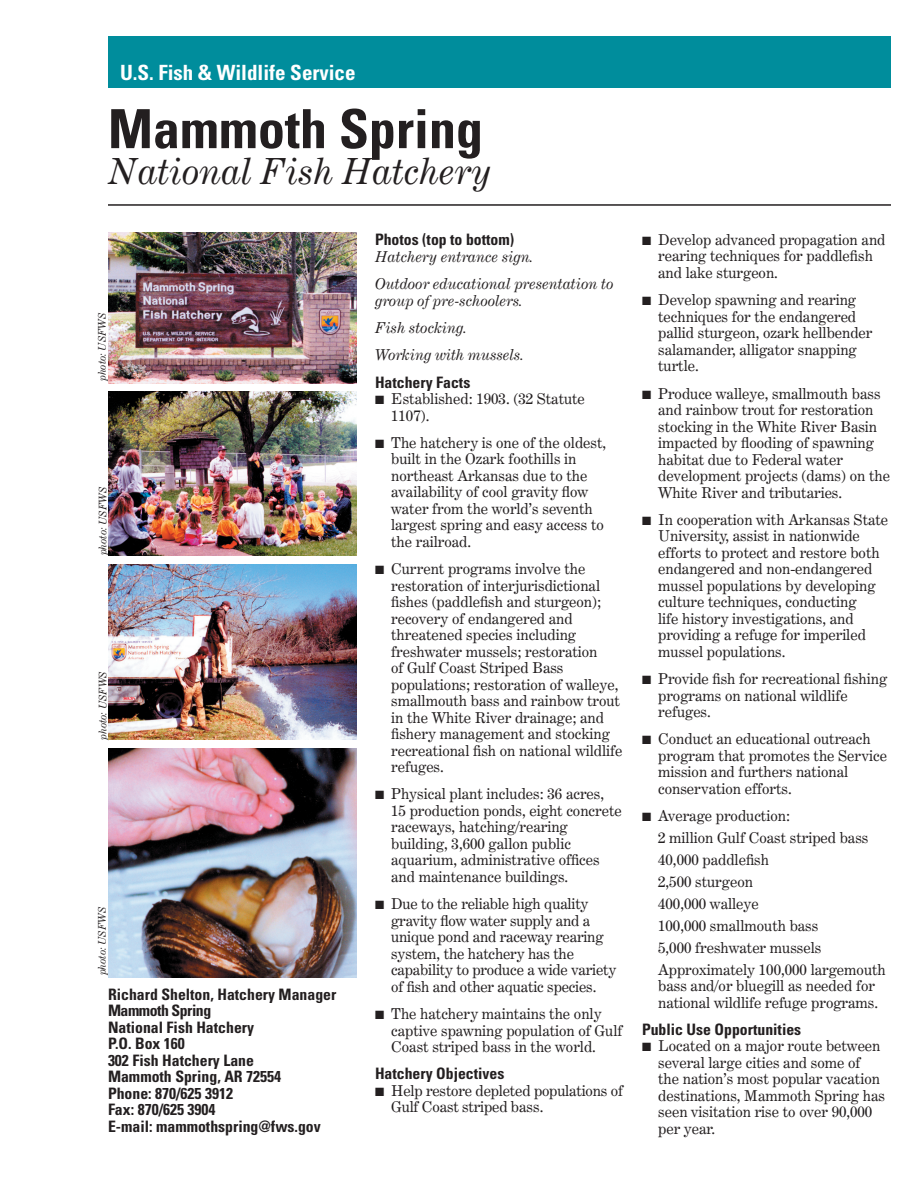
<style>
.page{position:relative;width:918px;height:1188px;background:#fff}
.page>*{position:absolute;margin:0;border:0;box-sizing:border-box;transform-origin:0 0}
.t1{font:700 condensed 54px "Univers";color:#231f20}
.t2{font:italic 36px "Century Expanded BT";color:#231f20}
.t3{font:700 condensed 21px "Univers";color:#fff}
.t4{font:700 condensed 15.75px/16.5px "Univers";color:#231f20}
.t5{font:15px/16.5px "Century Expanded BT";color:#231f20}
.t6{font:italic 15px/27.3px "Century Expanded BT";color:#231f20}
.t7{font:italic 10.5px "Century Expanded BT";color:#231f20}
</style>
<div class="page">
<div style="left:108px;top:36px;width:783px;height:52px;background:#008d9c"></div>
<hr style="left:108px;top:204px;width:783px;height:2px;background:#231f20">
<img style="left:108px;top:233px;width:248px;height:150px">
<img style="left:109px;top:392px;width:248px;height:163px">
<img style="left:109px;top:749px;width:248px;height:228px">
<img style="left:109px;top:564px;width:248px;height:176px">
<h3 class="t3" style="left:120px;top:59px;width:237px">U.S. Fish &amp; Wildlife Service</h3>
<h1 class="t1" style="left:108px;top:96px;width:376px">Mammoth Spring</h1>
<h2 class="t2" style="left:108px;top:149px;width:385px">National Fish Hatchery</h2>
<p class="t7" style="left:96px;top:381px;width:70px;rotate:-90deg">photo: USFWS</p>
<p class="t7" style="left:96px;top:555px;width:70px;rotate:-90deg">photo: USFWS</p>
<p class="t7" style="left:96px;top:740px;width:70px;rotate:-90deg">photo: USFWS</p>
<p class="t7" style="left:96px;top:975px;width:70px;rotate:-90deg">photo: USFWS</p>
<p class="t4" style="left:108px;top:986px;width:230px">Richard Shelton, Hatchery Manager<br>Mammoth Spring<br>National Fish Hatchery<br>P.O. Box 160<br>302 Fish Hatchery Lane<br>Mammoth Spring, AR 72554<br>Phone: 870/625 3912<br>Fax: 870/625 3904<br>E-mail: mammothspring@fws.gov</p>
<p class="t4" style="left:375px;top:231px;width:141px">Photos (top to bottom)</p>
<p class="t6" style="left:375px;top:243px;width:240px">Hatchery entrance sign.<br>Outdoor educational presentation to</p>
<p class="t6" style="left:375px;top:287px;width:151px">group of pre-schoolers.<br>Fish stocking.<br>Working with mussels.</p>
<p class="t4" style="left:375px;top:374px;width:97px">Hatchery Facts</p>
<p class="t5" style="left:391px;top:390px;width:195px;text-indent:-16px">■ Established: 1903. (32 Statute<br>1107).</p>
<p class="t5" style="left:391px;top:434px;width:217px;text-indent:-16px">■ The hatchery is one of the oldest, built in the Ozark foothills in northeast Arkansas due to the availability of cool gravity flow water from the world’s seventh largest spring and easy access to the railroad.</p>
<p class="t5" style="left:391px;top:560px;width:233px;text-indent:-16px">■ Current programs involve the restoration of interjurisdictional fishes (paddlefish and sturgeon); recovery of endangered and threatened species including freshwater mussels; restoration<br>of Gulf Coast Striped Bass populations; restoration of walleye, smallmouth bass and rainbow trout in the White River drainage; and fishery management and stocking recreational fish on national wildlife refuges.</p>
<p class="t5" style="left:391px;top:786px;width:232px;text-indent:-16px">■ Physical plant includes: 36 acres,<br>15 production ponds, eight concrete raceways, hatching/rearing building, 3,600 gallon public aquarium, administrative offices and maintenance buildings.</p>
<p class="t5" style="left:391px;top:896px;width:227px;text-indent:-16px">■ Due to the reliable high quality gravity flow water supply and a unique pond and raceway rearing system, the hatchery has the capability to produce a wide variety of fish and other aquatic species.</p>
<p class="t5" style="left:391px;top:1005px;width:233px;text-indent:-16px">■ The hatchery maintains the only captive spawning population of Gulf<br>Coast striped bass in the world.</p>
<p class="t4" style="left:375px;top:1065px;width:131px">Hatchery Objectives</p>
<p class="t5" style="left:391px;top:1082px;width:233px;text-indent:-16px">■ Help restore depleted populations of<br>Gulf Coast striped bass.</p>
<p class="t5" style="left:658px;top:231px;width:229px;text-indent:-16px">■ Develop advanced propagation and rearing techniques for paddlefish and lake sturgeon.</p>
<p class="t5" style="left:658px;top:291px;width:216px;text-indent:-16px">■ Develop spawning and rearing techniques for the endangered pallid sturgeon, ozark hellbender salamander, alligator snapping turtle.</p>
<p class="t5" style="left:658px;top:385px;width:233px;text-indent:-16px">■ Produce walleye, smallmouth bass and rainbow trout for restoration stocking in the White River Basin impacted by flooding of spawning habitat due to Federal water development projects (dams) on the<br>White River and tributaries.</p>
<p class="t5" style="left:658px;top:511px;width:232px;text-indent:-16px">■ In cooperation with Arkansas State<br>University, assist in nationwide efforts to protect and restore both endangered and non-endangered mussel populations by developing culture techniques, conducting<br>life history investigations, and providing a refuge for imperiled mussel populations.</p>
<p class="t5" style="left:658px;top:670px;width:231px;text-indent:-16px">■ Provide fish for recreational fishing programs on national wildlife refuges.</p>
<p class="t5" style="left:658px;top:731px;width:230px;text-indent:-16px">■ Conduct an educational outreach program that promotes the Service mission and furthers national conservation efforts.</p>
<p class="t5" style="left:658px;top:805px;width:229px;line-height:21.9px;text-indent:-16px">■ Average production:<br>2 million Gulf Coast striped bass<br>40,000 paddlefish<br>2,500 sturgeon<br>400,000 walleye<br>100,000 smallmouth bass<br>5,000 freshwater mussels<br>Approximately 100,000 largemouth</p>
<p class="t5" style="left:658px;top:977px;width:222px">bass and/or bluegill as needed for national wildlife refuge programs.</p>
<p class="t4" style="left:642px;top:1021px;width:161px">Public Use Opportunities</p>
<p class="t5" style="left:658px;top:1038px;width:228px;text-indent:-16px">■ Located on a major route between several large cities and some of the nation’s most popular vacation destinations, Mammoth Spring has seen visitation rise to over 90,000 per year.</p>
</div>
